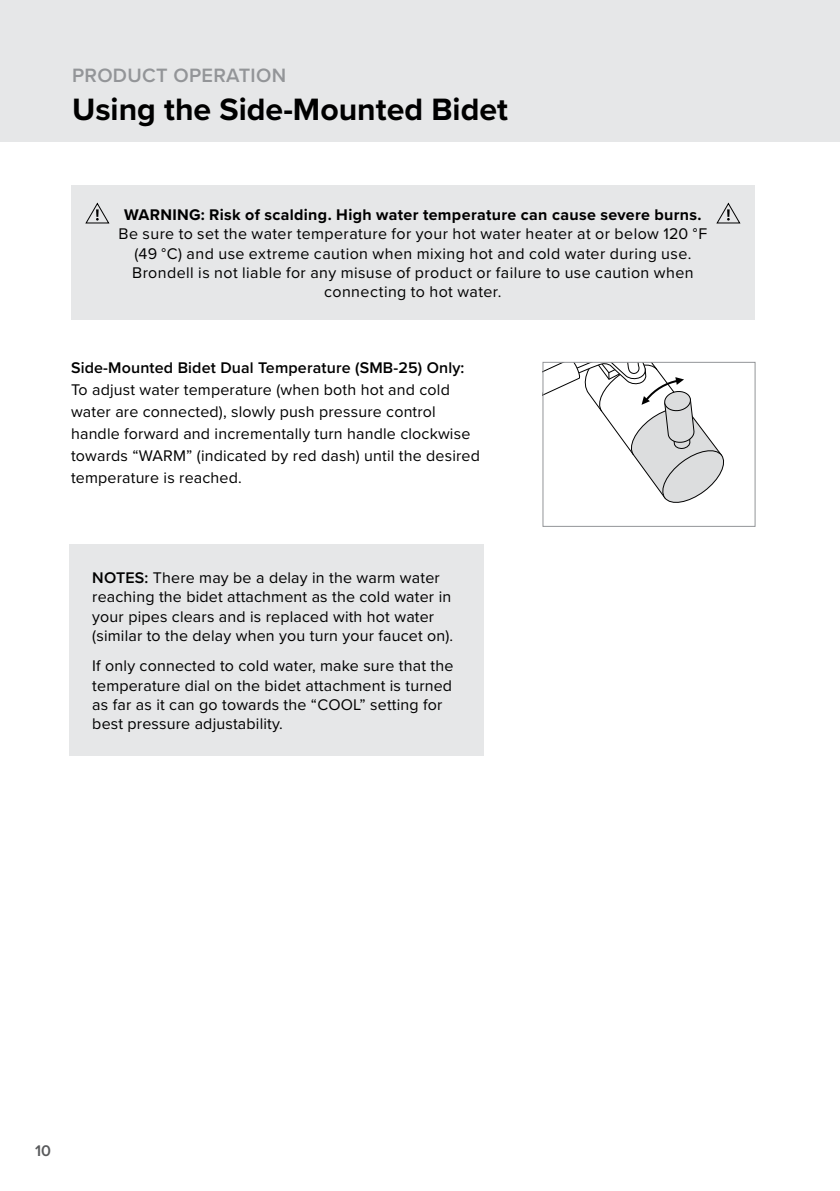
<style>
.page{position:relative;width:840px;height:1191px;background:#fff}
.page>*{position:absolute;margin:0;border:0;box-sizing:border-box;transform-origin:0 0}
.t1{font:700 32px "Proxima Nova";color:#000}
.t2{font:600 20px "Proxima Nova";letter-spacing:.015em;color:#939598}
.t3{font:16px/19.2px "Proxima Nova";letter-spacing:.01em;color:#000}
.t4{font:700 16px "Proxima Nova";letter-spacing:.02em;color:#000}
.t5{font:600 16px "Proxima Nova";letter-spacing:.01em;color:#000}
.t6{font:600 16px "Proxima Nova";color:#58595b}
.s1{font-weight:600}
</style>
<div class="page">
<div style="left:0;top:0;width:839px;height:142px;background:#e6e7e8"></div>
<div style="left:70px;top:544px;width:413px;height:211px;background:#e6e7e8"></div>
<svg style="left:542px;top:362px;width:212px;height:144px"></svg>
<div style="left:71px;top:185px;width:683px;height:135px;background:#e6e7e8"></div>
<svg style="left:85px;top:202px;width:25px;height:22px"></svg>
<svg style="left:716px;top:202px;width:25px;height:22px"></svg>
<p class="t2" style="left:72px;top:60px;width:215px">PRODUCT OPERATION</p>
<h1 class="t1" style="left:72px;top:85px;width:437px">Using the Side-Mounted Bidet</h1>
<p class="t4" style="left:124px;top:203px;width:578px">WARNING: Risk of scalding. High water temperature can cause severe burns.</p>
<p class="t3" style="left:118px;top:224px;width:589px;text-align:center">Be sure to set the water temperature for your hot water heater at or below 120 °F (49 °C) and use extreme caution when mixing hot and cold water during use.<br>Brondell is not liable for any misuse of product or failure to use caution when connecting to hot water.</p>
<p class="t5" style="left:71px;top:356px;width:395px">Side-Mounted Bidet Dual Temperature (SMB-25) Only:</p>
<p class="t3" style="left:71px;top:378px;width:410px;line-height:22px">To adjust water temperature (when both hot and cold water are connected), slowly push pressure control handle forward and incrementally turn handle clockwise towards “WARM” (indicated by red dash) until the desired temperature is reached.</p>
<p class="t3" style="left:92px;top:567px;width:362px"><span class="s1">NOTES:</span> There may be a delay in the warm water reaching the bidet attachment as the cold water in your pipes clears and is replaced with hot water (similar to the delay when you turn your faucet on).</p>
<p class="t3" style="left:92px;top:655px;width:362px">If only connected to cold water, make sure that the temperature dial on the bidet attachment is turned as far as it can go towards the “COOL” setting for best pressure adjustability.</p>
<p class="t6" style="left:35px;top:1139px;width:17px">10</p>
</div>
